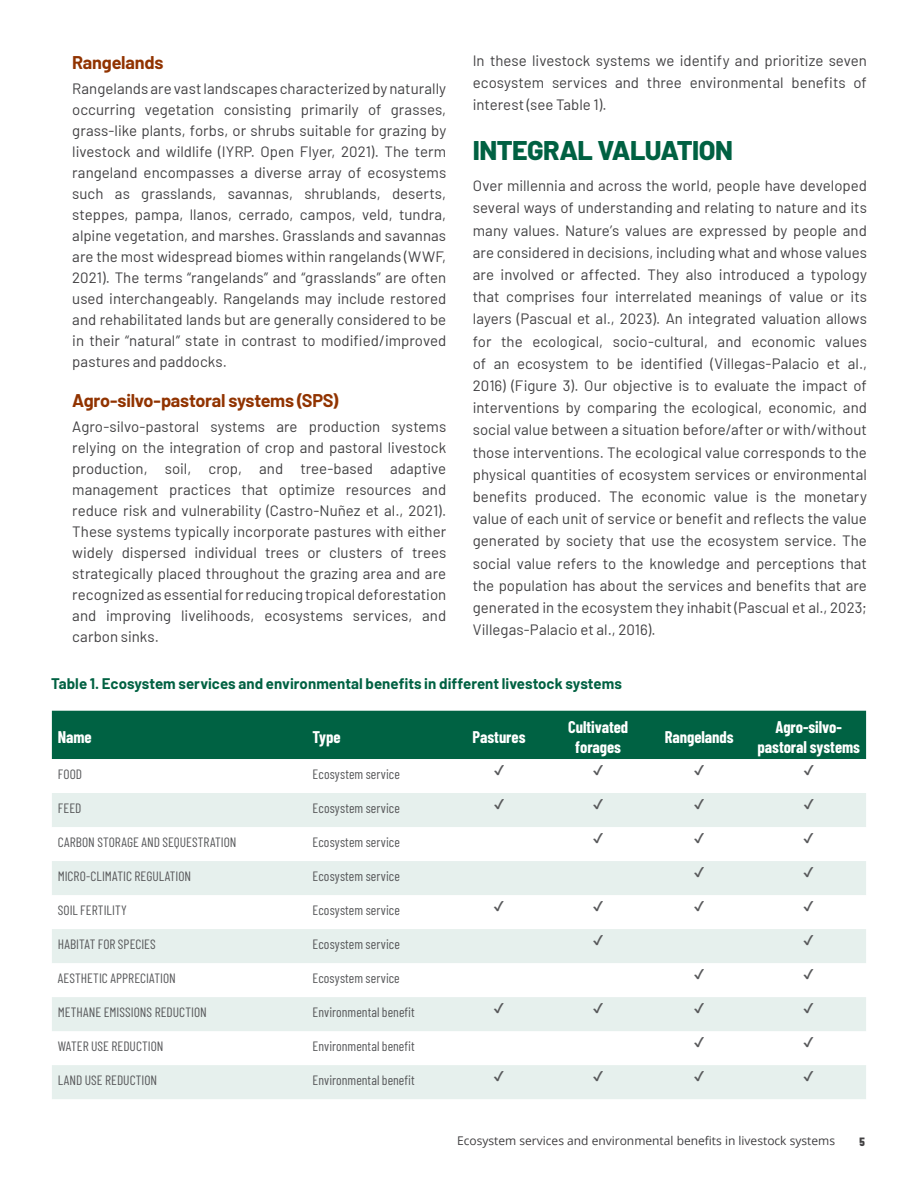
<style>
.page{position:relative;width:918px;height:1188px;background:#fff}
.page>*{position:absolute;margin:0;border:0;box-sizing:border-box;transform-origin:0 0}
.t1{font:800 27px "Barlow";letter-spacing:-.02em;color:#006142}
.t2{font:700 18px "Barlow";letter-spacing:-.015em;color:#913300}
.t3{font:700 16.5px/19.8px "Barlow Condensed";letter-spacing:-.005em;color:#fff;text-align:center}
.t4{font:15px/21px "Barlow";color:#414042;text-align:justify}
.t5{font:700 15px "Barlow";color:#006142}
.t6{font:13.5px "Barlow Condensed";letter-spacing:.005em;color:#58595b}
.t7{font:12px "Open Sans";color:#414042}
.t8{font:800 12px "Barlow Condensed";color:#414042}
</style>
<div class="page">
<div style="left:52px;top:711px;width:814px;height:48px;background:#006243"></div>
<svg style="left:52px;top:793px;width:814px;height:306px;fill:#e6f0ed"></svg>
<svg style="left:494px;top:799px;width:10px;height:10px"></svg>
<svg style="left:593px;top:799px;width:10px;height:10px"></svg>
<svg style="left:694px;top:799px;width:10px;height:10px"></svg>
<svg style="left:804px;top:799px;width:10px;height:10px"></svg>
<svg style="left:593px;top:833px;width:10px;height:10px"></svg>
<svg style="left:694px;top:833px;width:10px;height:10px"></svg>
<svg style="left:804px;top:833px;width:10px;height:10px"></svg>
<svg style="left:694px;top:867px;width:10px;height:10px"></svg>
<svg style="left:804px;top:867px;width:10px;height:10px"></svg>
<svg style="left:494px;top:901px;width:10px;height:10px"></svg>
<svg style="left:593px;top:901px;width:10px;height:10px"></svg>
<svg style="left:694px;top:901px;width:10px;height:10px"></svg>
<svg style="left:804px;top:901px;width:9px;height:10px"></svg>
<svg style="left:593px;top:935px;width:10px;height:10px"></svg>
<svg style="left:804px;top:935px;width:9px;height:10px"></svg>
<svg style="left:694px;top:969px;width:10px;height:10px"></svg>
<svg style="left:804px;top:969px;width:9px;height:10px"></svg>
<svg style="left:494px;top:1003px;width:10px;height:10px"></svg>
<svg style="left:593px;top:1003px;width:10px;height:10px"></svg>
<svg style="left:694px;top:1003px;width:10px;height:10px"></svg>
<svg style="left:804px;top:1003px;width:9px;height:10px"></svg>
<svg style="left:694px;top:1037px;width:10px;height:10px"></svg>
<svg style="left:804px;top:1037px;width:9px;height:10px"></svg>
<svg style="left:494px;top:1071px;width:10px;height:10px"></svg>
<svg style="left:593px;top:1071px;width:10px;height:10px"></svg>
<svg style="left:694px;top:1071px;width:10px;height:10px"></svg>
<svg style="left:804px;top:1071px;width:9px;height:10px"></svg>
<p class="t2" style="left:72px;top:49px;width:93px">Rangelands</p>
<p class="t4" style="left:72px;top:77px;width:375px">Rangelands are vast landscapes characterized by naturally occurring vegetation consisting primarily of grasses, grass-like plants, forbs, or shrubs suitable for grazing by livestock and wildlife (IYRP. Open Flyer, 2021). The term rangeland encompasses a diverse array of ecosystems such as grasslands, savannas, shrublands, deserts, steppes, pampa, llanos, cerrado, campos, veld, tundra, alpine vegetation, and marshes. Grasslands and savannas are the most widespread biomes within rangelands (WWF, 2021). The terms “rangelands” and “grasslands” are often used interchangeably. Rangelands may include restored and rehabilitated lands but are generally considered to be in their “natural” state in contrast to modified/improved pastures and paddocks.</p>
<p class="t2" style="left:72px;top:387px;width:268px">Agro-silvo-pastoral systems (SPS)</p>
<p class="t4" style="left:72px;top:415px;width:375px">Agro-silvo-pastoral systems are production systems relying on the integration of crop and pastoral livestock production, soil, crop, and tree-based adaptive management practices that optimize resources and reduce risk and vulnerability (Castro‐Nuñez et al., 2021).<br>These systems typically incorporate pastures with either widely dispersed individual trees or clusters of trees strategically placed throughout the grazing area and are recognized as essential for reducing tropical deforestation and improving livelihoods, ecosystems services, and carbon sinks.</p>
<p class="t4" style="left:473px;top:48px;width:396px;line-height:22.2px">In these livestock systems we identify and prioritize seven ecosystem services and three environmental benefits of interest (see Table 1).</p>
<h1 class="t1" style="left:473px;top:131px;width:262px">INTEGRAL VALUATION</h1>
<p class="t4" style="left:473px;top:173px;width:396px;line-height:22.2px">Over millennia and across the world, people have developed several ways of understanding and relating to nature and its many values. Nature’s values are expressed by people and are considered in decisions, including what and whose values are involved or affected. They also introduced a typology that comprises four interrelated meanings of value or its layers (Pascual et al., 2023). An integrated valuation allows for the ecological, socio-cultural, and economic values of an ecosystem to be identified (Villegas-Palacio et al., 2016) (Figure 3). Our objective is to evaluate the impact of interventions by comparing the ecological, economic, and social value between a situation before/after or with/without those interventions. The ecological value corresponds to the physical quantities of ecosystem services or environmental benefits produced. The economic value is the monetary value of each unit of service or benefit and reflects the value generated by society that use the ecosystem service. The social value refers to the knowledge and perceptions that the population has about the services and benefits that are generated in the ecosystem they inhabit (Pascual et al., 2023; Villegas-Palacio et al., 2016).</p>
<p class="t5" style="left:51px;top:672px;width:572px">Table 1. Ecosystem services and environmental benefits in different livestock systems</p>
<p class="t3" style="left:58px;top:726px;width:35px">Name</p>
<p class="t3" style="left:313px;top:726px;width:30px">Type</p>
<p class="t3" style="left:473px;top:726px;width:54px">Pastures</p>
<p class="t3" style="left:568px;top:716px;width:62px">Cultivated forages</p>
<p class="t3" style="left:665px;top:726px;width:70px">Rangelands</p>
<p class="t3" style="left:758px;top:716px;width:104px">Agro-silvo&shy;pastoral systems</p>
<p class="t6" style="left:58px;top:764px;width:26px">FOOD</p>
<p class="t6" style="left:313px;top:764px;width:89px">Ecosystem service</p>
<p class="t6" style="left:58px;top:798px;width:25px">FEED</p>
<p class="t6" style="left:313px;top:798px;width:89px">Ecosystem service</p>
<p class="t6" style="left:58px;top:832px;width:180px">CARBON STORAGE AND SEQUESTRATION</p>
<p class="t6" style="left:313px;top:832px;width:89px">Ecosystem service</p>
<p class="t6" style="left:58px;top:866px;width:135px">MICRO-CLIMATIC REGULATION</p>
<p class="t6" style="left:313px;top:866px;width:89px">Ecosystem service</p>
<p class="t6" style="left:58px;top:900px;width:70px">SOIL FERTILITY</p>
<p class="t6" style="left:313px;top:900px;width:89px">Ecosystem service</p>
<p class="t6" style="left:58px;top:934px;width:99px">HABITAT FOR SPECIES</p>
<p class="t6" style="left:313px;top:934px;width:89px">Ecosystem service</p>
<p class="t6" style="left:58px;top:968px;width:120px">AESTHETIC APPRECIATION</p>
<p class="t6" style="left:313px;top:968px;width:89px">Ecosystem service</p>
<p class="t6" style="left:58px;top:1002px;width:151px">METHANE EMISSIONS REDUCTION</p>
<p class="t6" style="left:313px;top:1002px;width:104px">Environmental benefit</p>
<p class="t6" style="left:58px;top:1036px;width:107px">WATER USE REDUCTION</p>
<p class="t6" style="left:313px;top:1036px;width:104px">Environmental benefit</p>
<p class="t6" style="left:58px;top:1070px;width:101px">LAND USE REDUCTION</p>
<p class="t6" style="left:313px;top:1070px;width:104px">Environmental benefit</p>
<p class="t7" style="left:457px;top:1132px;width:379px">Ecosystem services and environmental benefits in livestock systems</p>
<p class="t8" style="left:859px;top:1133px;width:7px">5</p>
</div>
